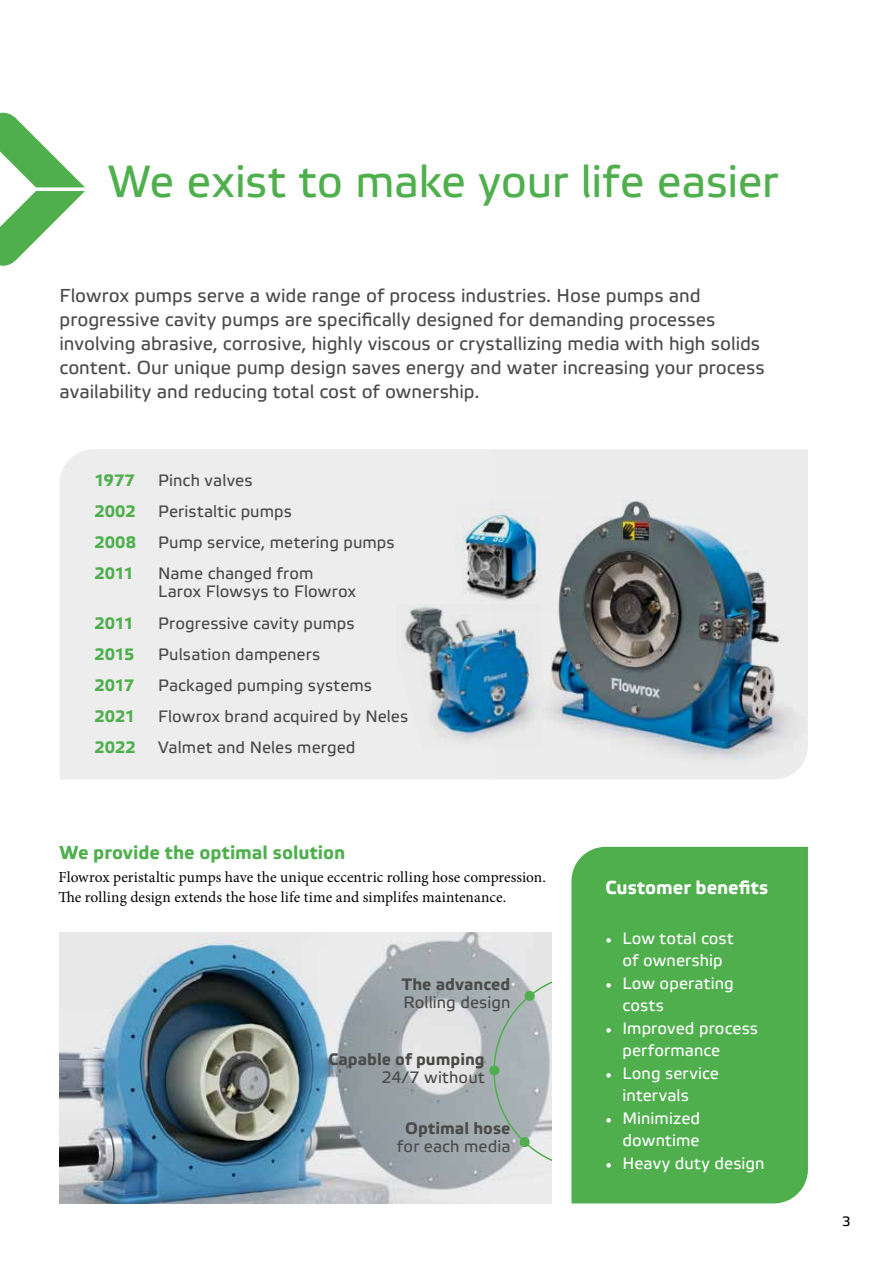
<style>
.page{position:relative;width:893px;height:1263px;background:#fff}
.page>*{position:absolute;margin:0;border:0;box-sizing:border-box;transform-origin:0 0}
.t1{font:45px "Etelka Text Pro";letter-spacing:-.01em;color:#4faf4d}
.t2{font:18.75px/24px "Etelka Text Pro";color:#4a4a49}
.t3{font:700 18.75px "Etelka Text Pro";color:#4faf4d}
.t4{font:700 18.75px "Etelka Text Pro";color:#fff}
.t5{font:16.5px/18px "Etelka Text Pro";letter-spacing:.005em;color:#4a4a49}
.t6{font:16.5px/22.5px "Etelka Text Pro";letter-spacing:.005em;color:#fff}
.t7{font:700 16.5px "Etelka Text Pro";letter-spacing:.005em;color:#4a4a49}
.t8{font:700 16.5px "Etelka Text Pro";letter-spacing:-.005em;color:#4faf4d}
.t9{font:15.3px/19.5px "Minion Pro";color:#000}
.t10{font:13.5px "Etelka Text Pro";color:#000}
.s1{font-family:"Minion Pro";font-weight:700}
</style>
<div class="page">
<img style="left:60px;top:933px;width:492px;height:270px">
<div style="left:60px;top:449px;width:431px;height:330px;background:#ededed"></div>
<svg style="left:0;top:113px;width:85px;height:153px"></svg>
<div style="left:571px;top:847px;width:237px;height:356px;background:#4faf4d"></div>
<img style="left:491px;top:449px;width:317px;height:330px">
<img style="left:456px;top:500px;width:96px;height:110px">
<img style="left:396px;top:604px;width:147px;height:144px">
<div style="left:525px;top:991px;width:10px;height:10px;background:#4faf4d;border-radius:50%"></div>
<div style="left:489px;top:1065px;width:10px;height:10px;background:#4faf4d;border-radius:50%"></div>
<div style="left:520px;top:1137px;width:10px;height:10px;background:#4faf4d;border-radius:50%"></div>
<h1 class="t1" style="left:108px;top:157px;width:672px">We exist to make your life easier</h1>
<p class="t2" style="left:60px;top:285px;width:707px">Flowrox pumps serve a wide range of process industries. Hose pumps and progressive cavity pumps are specifically designed for demanding processes involving abrasive, corrosive, highly viscous or crystallizing media with high solids content. Our unique pump design saves energy and water increasing your process availability and reducing total cost of ownership.</p>
<p class="t8" style="left:94px;top:472px;width:42px">1977</p>
<p class="t5" style="left:158px;top:473px;width:96px">Pinch valves</p>
<p class="t8" style="left:94px;top:503px;width:43px">2002</p>
<p class="t5" style="left:158px;top:504px;width:135px">Peristaltic pumps</p>
<p class="t8" style="left:94px;top:534px;width:43px">2008</p>
<p class="t5" style="left:158px;top:535px;width:238px">Pump service, metering pumps</p>
<p class="t8" style="left:94px;top:565px;width:41px">2011</p>
<p class="t5" style="left:158px;top:566px;width:199px">Name changed from<br>Larox Flowsys to Flowrox</p>
<p class="t8" style="left:94px;top:614px;width:41px">2011</p>
<p class="t5" style="left:158px;top:615px;width:198px">Progressive cavity pumps</p>
<p class="t8" style="left:94px;top:645px;width:41px">2015</p>
<p class="t5" style="left:158px;top:646px;width:164px">Pulsation dampeners</p>
<p class="t8" style="left:94px;top:676px;width:41px">2017</p>
<p class="t5" style="left:158px;top:677px;width:215px">Packaged pumping systems</p>
<p class="t8" style="left:94px;top:707px;width:42px">2021</p>
<p class="t5" style="left:158px;top:708px;width:252px">Flowrox brand acquired by Neles</p>
<p class="t8" style="left:94px;top:738px;width:43px">2022</p>
<p class="t5" style="left:158px;top:739px;width:199px">Valmet and Neles merged</p>
<p class="t3" style="left:60px;top:842px;width:287px">We provide the optimal solution</p>
<p class="t9" style="left:59px;top:868px;width:489px">Flowrox peristaltic pumps have the unique eccentric rolling hose compression.<br>The rolling design extends the hose life time and simplifes maintenance.</p>
<p class="t7" style="left:402px;top:975px;width:110px">The advanced</p>
<p class="t5" style="left:404px;top:995px;width:108px">Rolling design</p>
<p class="t7" style="left:328px;top:1050px;width:158px">Capable of pumping</p>
<p class="t5" style="left:382px;top:1069px;width:105px">24/7 without</p>
<p class="t7" style="left:405px;top:1119px;width:107px">Optimal hose</p>
<p class="t5" style="left:397px;top:1138px;width:115px">for each media</p>
<p class="t4" style="left:605px;top:877px;width:164px">Customer benefits</p>
<p class="t6" style="left:605px;top:928px;width:130px;text-align:center"><span class="s1">•</span> Low total cost of ownership</p>
<p class="t6" style="left:622px;top:973px;width:113px;text-indent:-17px"><span class="s1">•</span> Low operating costs</p>
<p class="t6" style="left:622px;top:1018px;width:137px;text-indent:-17px"><span class="s1">•</span> Improved process performance</p>
<p class="t6" style="left:622px;top:1063px;width:98px;text-indent:-17px"><span class="s1">•</span> Long service intervals</p>
<p class="t6" style="left:605px;top:1108px;width:96px;text-align:right"><span class="s1">•</span> Minimized downtime</p>
<p class="t6" style="left:605px;top:1153px;width:161px"><span class="s1">•</span> Heavy duty design</p>
<p class="t10" style="left:842px;top:1214px;width:10px">3</p>
</div>
